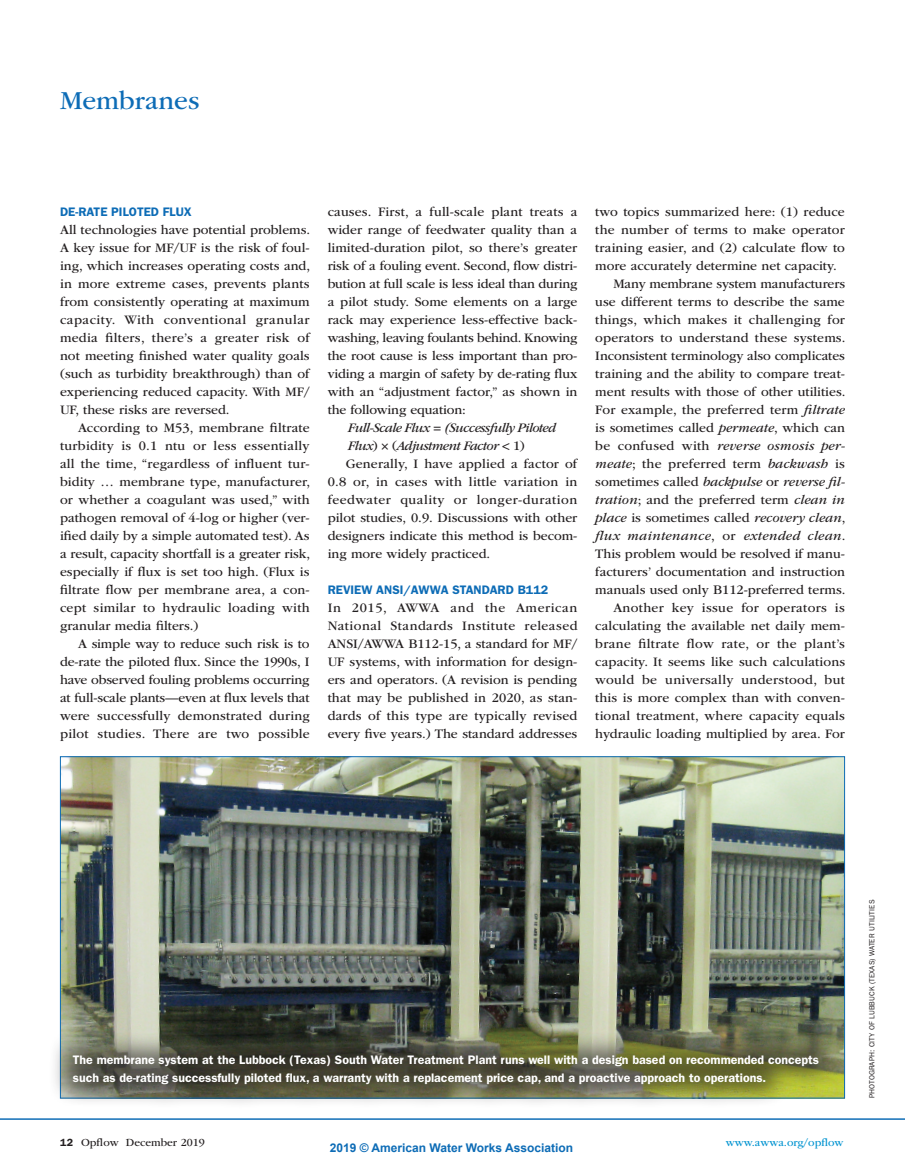
<style>
.page{position:relative;width:905px;height:1175px;background:#fff}
.page>*{position:absolute;margin:0;border:0;box-sizing:border-box;transform-origin:0 0}
.t1{font:27px "ITC Garamond Std";color:#0d6cb6}
.t2{font:13.5px/18px "ITC Garamond Std";color:#231f20;text-align:justify}
.t3{font:italic 13.5px "ITC Garamond Std";color:#231f20}
.t4{font:13.5px "ITC Garamond Std";letter-spacing:.02em;color:#231f20}
.t5{font:italic 13.5px "ITC Garamond Std";letter-spacing:-.04em;color:#231f20}
.t6{font:13.5px "ITC Garamond Std";letter-spacing:.025em;color:#231f20}
.t7{font:13.5px "ITC Garamond Std";letter-spacing:-.02em;color:#231f20}
.t8{font:13.5px "ITC Garamond Std";letter-spacing:.035em;color:#231f20}
.t9{font:italic 13.5px "ITC Garamond Std";letter-spacing:.02em;color:#231f20}
.t10{font:italic 13.5px "ITC Garamond Std";letter-spacing:.025em;color:#231f20}
.t11{font:600 12.3px/18px "ITC Franklin Gothic Std";color:#fff}
.t12{font:600 12.3px "ITC Franklin Gothic Std";color:#0d6cb6}
.t13{font:700 12px "Arial";color:#0d6cb6}
.t14{font:11.25px "ITC Garamond Std";color:#231f20}
.t15{font:11.25px "ITC Garamond Std";color:#0093d0}
.t16{font:7.5px "ITC Franklin Gothic Std";letter-spacing:.01em;color:#231f20}
.s1{font-style:normal}
.s2{font-style:italic}
.s3{font-family:"ITC Franklin Gothic Std";font-weight:600;font-size:10.5px}
</style>
<div class="page">
<hr style="left:0;top:1118px;width:904px;height:1px;background:#0d6cb6">
<img style="left:62px;top:756px;width:783px;height:342px">
<div style="left:48px;top:1030px;width:795px;height:79px;background:#231f20;opacity:.6"></div>
<h1 class="t1" style="left:60px;top:86px;width:141px">Membranes</h1>
<p class="t12" style="left:60px;top:205px;width:133px">DE-RATE PILOTED FLUX</p>
<p class="t2" style="left:60px;top:221px;width:252px">All technologies have potential problems.<br>A key issue for MF/UF is the risk of foul&shy;ing, which increases operating costs and, in more extreme cases, prevents plants from consistently operating at maximum capacity. With conventional granular media filters, there’s a greater risk of not meeting finished water quality goals (such as turbidity breakthrough) than of experiencing reduced capacity. With MF/ UF, these risks are reversed.</p>
<p class="t2" style="left:60px;top:419px;width:252px;text-indent:18px">According to M53, membrane filtrate turbidity is 0.1 ntu or less essentially all the time, “regardless of influent tur&shy;bidity … membrane type, manufacturer, or whether a coagulant was used,” with pathogen removal of 4-log or higher (ver&shy;ified daily by a simple automated test). As a result, capacity shortfall is a greater risk, especially if flux is set too high. (Flux is filtrate flow per membrane area, a con&shy;cept similar to hydraulic loading with granular media filters.)</p>
<p class="t2" style="left:60px;top:635px;width:251px;text-indent:18px">A simple way to reduce such risk is to de-rate the piloted flux. Since the 1990s, I have observed fouling problems occurring at full-scale plants—even at flux levels that were successfully demonstrated during pilot studies. There are two possible</p>
<p class="t2" style="left:328px;top:203px;width:251px">causes. First, a full-scale plant treats a</p>
<p class="t2" style="left:328px;top:221px;width:251px">wider range of feedwater quality than a</p>
<p class="t2" style="left:328px;top:239px;width:251px">limited-duration pilot, so there’s greater</p>
<p class="t2" style="left:328px;top:257px;width:251px">risk of a fouling event. Second, flow distri-</p>
<p class="t2" style="left:328px;top:275px;width:251px">bution at full scale is less ideal than during</p>
<p class="t2" style="left:328px;top:293px;width:251px">a pilot study. Some elements on a large</p>
<p class="t2" style="left:328px;top:311px;width:251px">rack may experience less-effective back-</p>
<p class="t7" style="left:328px;top:330px;width:251px">washing, leaving foulants behind. Knowing</p>
<p class="t2" style="left:328px;top:347px;width:251px">the root cause is less important than pro-</p>
<p class="t2" style="left:328px;top:365px;width:251px">viding a margin of safety by de-rating flux</p>
<p class="t2" style="left:328px;top:383px;width:251px">with an “adjustment factor,” as shown in</p>
<p class="t2" style="left:328px;top:401px;width:140px">the following equation:</p>
<p class="t5" style="left:348px;top:420px;width:209px">Full-Scale Flux <span class="s1">=</span> (Successfully Piloted</p>
<p class="t5" style="left:348px;top:438px;width:178px">Flux<span class="s1">) × (</span>Adjustment Factor <span class="s1">&lt; 1)</span></p>
<p class="t2" style="left:345px;top:455px;width:233px">Generally, I have applied a factor of</p>
<p class="t4" style="left:328px;top:474px;width:251px">0.8 or, in cases with little variation in</p>
<p class="t8" style="left:328px;top:492px;width:251px">feedwater quality or longer-duration</p>
<p class="t2" style="left:328px;top:509px;width:251px">pilot studies, 0.9. Discussions with other</p>
<p class="t2" style="left:328px;top:527px;width:251px">designers indicate this method is becom-</p>
<p class="t2" style="left:328px;top:545px;width:164px">ing more widely practiced.</p>
<p class="t12" style="left:327px;top:583px;width:222px">REVIEW ANSI/AWWA STANDARD B112</p>
<p class="t2" style="left:327px;top:599px;width:251px">In 2015, AWWA and the American National Standards Institute released ANSI/AWWA B112-15, a standard for MF/ UF systems, with information for design&shy;ers and operators. (A revision is pending that may be published in 2020, as stan&shy;dards of this type are typically revised every five years.) The standard addresses</p>
<p class="t2" style="left:595px;top:203px;width:251px">two topics summarized here: (1) reduce</p>
<p class="t2" style="left:595px;top:221px;width:251px">the number of terms to make operator</p>
<p class="t2" style="left:595px;top:239px;width:251px">training easier, and (2) calculate flow to</p>
<p class="t2" style="left:595px;top:257px;width:243px">more accurately determine net capacity.</p>
<p class="t2" style="left:613px;top:275px;width:233px">Many membrane system manufacturers</p>
<p class="t2" style="left:595px;top:293px;width:251px">use different terms to describe the same</p>
<p class="t2" style="left:595px;top:311px;width:251px">things, which makes it challenging for</p>
<p class="t2" style="left:595px;top:329px;width:252px">operators to understand these systems.</p>
<p class="t2" style="left:595px;top:347px;width:251px">Inconsistent terminology also complicates</p>
<p class="t2" style="left:595px;top:365px;width:251px">training and the ability to compare treat-</p>
<p class="t2" style="left:595px;top:383px;width:252px">ment results with those of other utilities.</p>
<p class="t2" style="left:595px;top:401px;width:251px">For example, the preferred term <span class="s2">filtrate</span></p>
<p class="t2" style="left:595px;top:419px;width:251px">is sometimes called <span class="s2">permeate</span>, which can</p>
<p class="t9" style="left:595px;top:438px;width:251px"><span class="s1">be confused with</span> reverse osmosis per-</p>
<p class="t2" style="left:595px;top:455px;width:251px"><span class="s2">meate</span>; the preferred term <span class="s2">backwash</span> is</p>
<p class="t3" style="left:595px;top:474px;width:251px"><span class="s1">sometimes called</span> backpulse <span class="s1">or</span> reverse fil-</p>
<p class="t2" style="left:595px;top:491px;width:251px"><span class="s2">tration</span>; and the preferred term <span class="s2">clean in</span></p>
<p class="t3" style="left:595px;top:510px;width:251px">place <span class="s1">is sometimes called</span> recovery clean<span class="s1">,</span></p>
<p class="t10" style="left:595px;top:528px;width:252px">flux maintenance<span class="s1">, or</span> extended clean<span class="s1">.</span></p>
<p class="t2" style="left:595px;top:545px;width:251px">This problem would be resolved if manu-</p>
<p class="t2" style="left:595px;top:563px;width:251px">facturers’ documentation and instruction</p>
<p class="t2" style="left:595px;top:581px;width:252px">manuals used only B112-preferred terms.</p>
<p class="t6" style="left:613px;top:600px;width:233px">Another key issue for operators is</p>
<p class="t2" style="left:595px;top:617px;width:251px">calculating the available net daily mem-</p>
<p class="t4" style="left:595px;top:636px;width:251px">brane filtrate flow rate, or the plant’s</p>
<p class="t2" style="left:595px;top:653px;width:251px">capacity. It seems like such calculations</p>
<p class="t6" style="left:595px;top:672px;width:251px">would be universally understood, but</p>
<p class="t2" style="left:595px;top:689px;width:251px">this is more complex than with conven-</p>
<p class="t2" style="left:595px;top:707px;width:251px">tional treatment, where capacity equals</p>
<p class="t2" style="left:595px;top:725px;width:251px">hydraulic loading multiplied by area. For</p>
<p class="t11" style="left:73px;top:1051px;width:747px">The membrane system at the Lubbock (Texas) South Water Treatment Plant runs well with a design based on recommended concepts such as de-rating successfully piloted flux, a warranty with a replacement price cap, and a proactive approach to operations.</p>
<p class="t14" style="left:60px;top:1135px;width:146px"><span class="s3">12</span> Opflow December 2019</p>
<p class="t15" style="left:725px;top:1135px;width:119px">www.awwa.org/opflow</p>
<p class="t13" style="left:330px;top:1140px;width:245px">2019 © American Water Works Association</p>
<p class="t16" style="left:867px;top:1098px;width:200px;rotate:-90deg">PHOTOGRAPH: CITY OF LUBBUCK (TEXAS) WATER UTILITIES</p>
</div>
